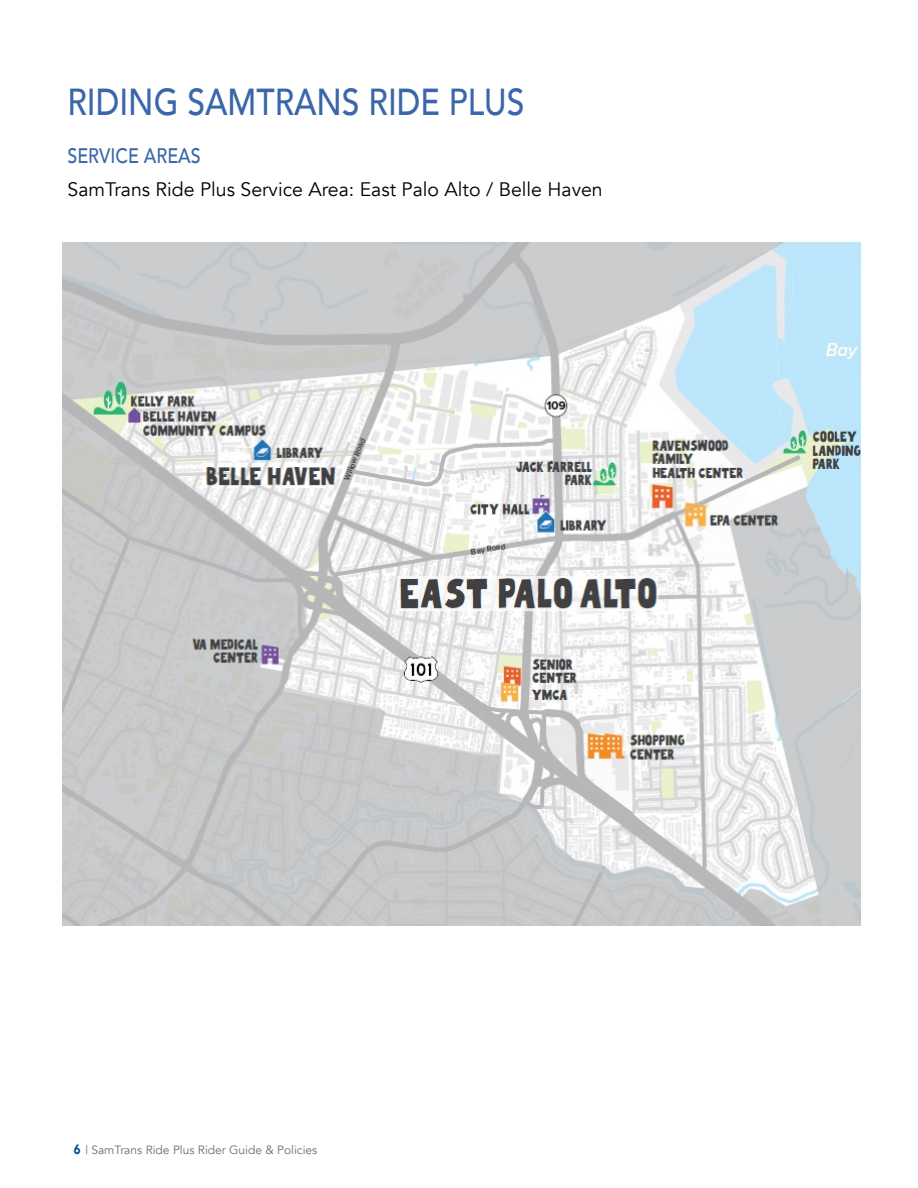
<style>
.page{position:relative;width:918px;height:1188px;background:#fff}
.page>*{position:absolute;margin:0;border:0;box-sizing:border-box;transform-origin:0 0}
.t1{font:500 37.5px "Avenir";color:#3967a9;scale:.85 1}
.t2{font:500 21px "Avenir";color:#3967a9;scale:.85 1}
.t3{font:19.5px "Avenir";color:#000}
.t4{font:12px "Avenir";color:#6d6e71}
.s1{font-weight:900;font-size:13.5px;color:#00529b}
</style>
<div class="page">
<img style="left:62px;top:242px;width:799px;height:683px">
<h2 class="t1" style="left:68px;top:69px;width:539px">RIDING SAMTRANS RIDE PLUS</h2>
<h3 class="t2" style="left:68px;top:137px;width:158px">SERVICE AREAS</h3>
<p class="t3" style="left:68px;top:177px;width:537px">SamTrans Ride Plus Service Area: East Palo Alto / Belle Haven</p>
<p class="t4" style="left:74px;top:1143px;width:245px"><span class="s1">6</span> | SamTrans Ride Plus Rider Guide &amp; Policies</p>
</div>
